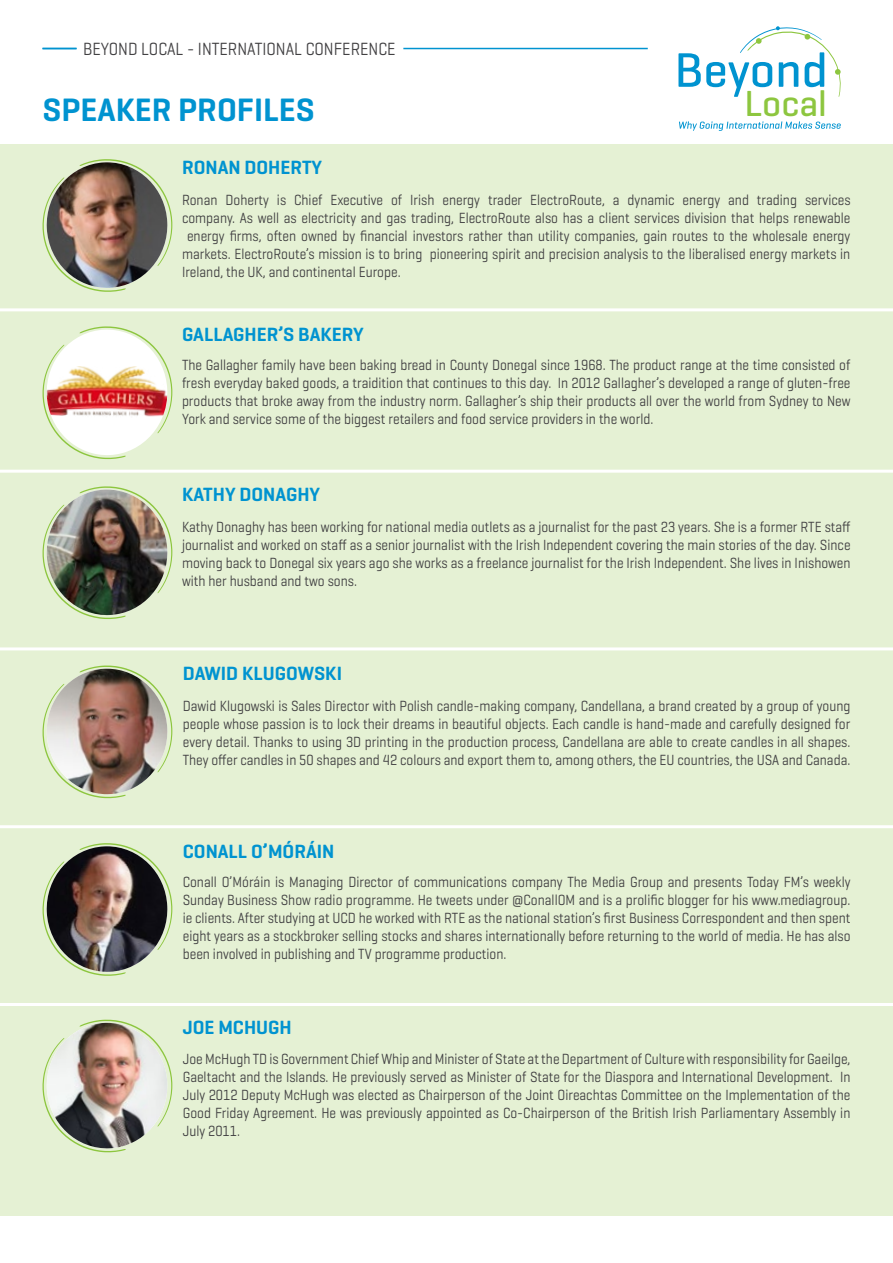
<style>
.page{position:relative;width:893px;height:1263px;background:#fff}
.page>*{position:absolute;margin:0;border:0;box-sizing:border-box;transform-origin:0 0}
.t1{font:500 36.9px "Geogrotesque";color:#8dc63f}
.t2{font:600 33px "Geogrotesque";color:#0093d0}
.t3{font:600 19.5px "Geogrotesque";color:#0093d0}
.t4{font:18px "Geogrotesque";color:#414042;scale:.89 1}
.t5{font:15px/18px "Geogrotesque";color:#414042;text-align:justify;scale:.89 1}
</style>
<div class="page">
<hr style="left:43px;top:48px;width:34px;height:1px;background:#0093d0">
<div style="left:0;top:144px;width:893px;height:1072px;background:#e5f1d4"></div>
<hr style="left:403px;top:48px;width:245px;height:1px;background:#0093d0">
<svg style="left:678px;top:26px;width:163px;height:71px"></svg>
<svg style="left:679px;top:121px;width:162px;height:10px"></svg>
<hr style="left:0;top:308px;width:893px;height:3px;background:#fff">
<hr style="left:0;top:470px;width:893px;height:3px;background:#fff">
<hr style="left:0;top:647px;width:893px;height:3px;background:#fff">
<hr style="left:0;top:825px;width:893px;height:3px;background:#fff">
<hr style="left:0;top:1003px;width:893px;height:3px;background:#fff">
<svg style="left:42px;top:159px;width:130px;height:133px"></svg>
<img style="left:45px;top:162px;width:124px;height:127px">
<svg style="left:42px;top:326px;width:130px;height:133px"></svg>
<img style="left:46px;top:366px;width:122px;height:52px">
<svg style="left:42px;top:486px;width:130px;height:133px"></svg>
<img style="left:45px;top:490px;width:124px;height:127px">
<svg style="left:42px;top:665px;width:130px;height:133px"></svg>
<img style="left:45px;top:669px;width:124px;height:125px">
<svg style="left:42px;top:843px;width:130px;height:133px"></svg>
<img style="left:45px;top:846px;width:124px;height:127px">
<svg style="left:42px;top:1019px;width:130px;height:134px"></svg>
<img style="left:45px;top:1023px;width:124px;height:127px">
<p class="t4" style="left:83px;top:38px;width:353px">BEYOND LOCAL - INTERNATIONAL CONFERENCE</p>
<h2 class="t2" style="left:43px;top:89px;width:274px">SPEAKER PROFILES</h2>
<h1 class="t1" style="left:745px;top:81px;width:84px">Local</h1>
<h3 class="t3" style="left:182px;top:155px;width:142px">RONAN DOHERTY</h3>
<p class="t5" style="left:182px;top:190px;width:753px">Ronan Doherty is Chief Executive of Irish energy trader ElectroRoute, a dynamic energy and trading services</p>
<p class="t5" style="left:182px;top:208px;width:753px">company. As well as electricity and gas trading, ElectroRoute also has a client services division that helps renewable</p>
<p class="t5" style="left:187px;top:226px;width:747px">energy firms, often owned by financial investors rather than utility companies, gain routes to the wholesale energy</p>
<p class="t5" style="left:182px;top:244px;width:752px">markets. ElectroRoute’s mission is to bring pioneering spirit and precision analysis to the liberalised energy markets in</p>
<p class="t5" style="left:182px;top:262px;width:247px">Ireland, the UK, and continental Europe.</p>
<h3 class="t3" style="left:182px;top:322px;width:183px">GALLAGHER’S BAKERY</h3>
<p class="t5" style="left:182px;top:356px;width:753px">The Gallagher family have been baking bread in County Donegal since 1968. The product range at the time consisted of fresh everyday baked goods, a traidition that continues to this day. In 2012 Gallagher’s developed a range of gluten-free products that broke away from the industry norm. Gallagher’s ship their products all over the world from Sydney to New York and service some of the biggest retailers and food service providers in the world.</p>
<h3 class="t3" style="left:182px;top:482px;width:140px">KATHY DONAGHY</h3>
<p class="t5" style="left:182px;top:517px;width:753px">Kathy Donaghy has been working for national media outlets as a journalist for the past 23 years. She is a former RTE staff journalist and worked on staff as a senior journalist with the Irish Independent covering the main stories of the day. Since moving back to Donegal six years ago she works as a freelance journalist for the Irish Independent. She lives in Inishowen with her husband and two sons.</p>
<h3 class="t3" style="left:183px;top:661px;width:161px">DAWID KLUGOWSKI</h3>
<p class="t5" style="left:183px;top:696px;width:752px">Dawid Klugowski is Sales Director with Polish candle-making company, Candellana, a brand created by a group of young people whose passion is to lock their dreams in beautiful objects. Each candle is hand-made and carefully designed for every detail. Thanks to using 3D printing in the production process, Candellana are able to create candles in all shapes.<br>They offer candles in 50 shapes and 42 colours and export them to, among others, the EU countries, the USA and Canada.</p>
<h3 class="t3" style="left:183px;top:839px;width:153px">CONALL O’MÓRÁIN</h3>
<p class="t5" style="left:183px;top:872px;width:752px">Conall O’Móráin is Managing Director of communications company The Media Group and presents Today FM’s weekly Sunday Business Show radio programme. He tweets under @ConallOM and is a prolific blogger for his www.mediagroup. ie clients. After studying at UCD he worked with RTE as the national station’s first Business Correspondent and then spent eight years as a stockbroker selling stocks and shares internationally before returning to the world of media. He has also been involved in publishing and TV programme production.</p>
<h3 class="t3" style="left:183px;top:1015px;width:110px">JOE MCHUGH</h3>
<p class="t5" style="left:183px;top:1049px;width:752px">Joe McHugh TD is Government Chief Whip and Minister of State at the Department of Culture with responsibility for Gaeilge, Gaeltacht and the Islands. He previously served as Minister of State for the Diaspora and International Development. In July 2012 Deputy McHugh was elected as Chairperson of the Joint Oireachtas Committee on the Implementation of the Good Friday Agreement. He was previously appointed as Co-Chairperson of the British Irish Parliamentary Assembly in July 2011.</p>
</div>
